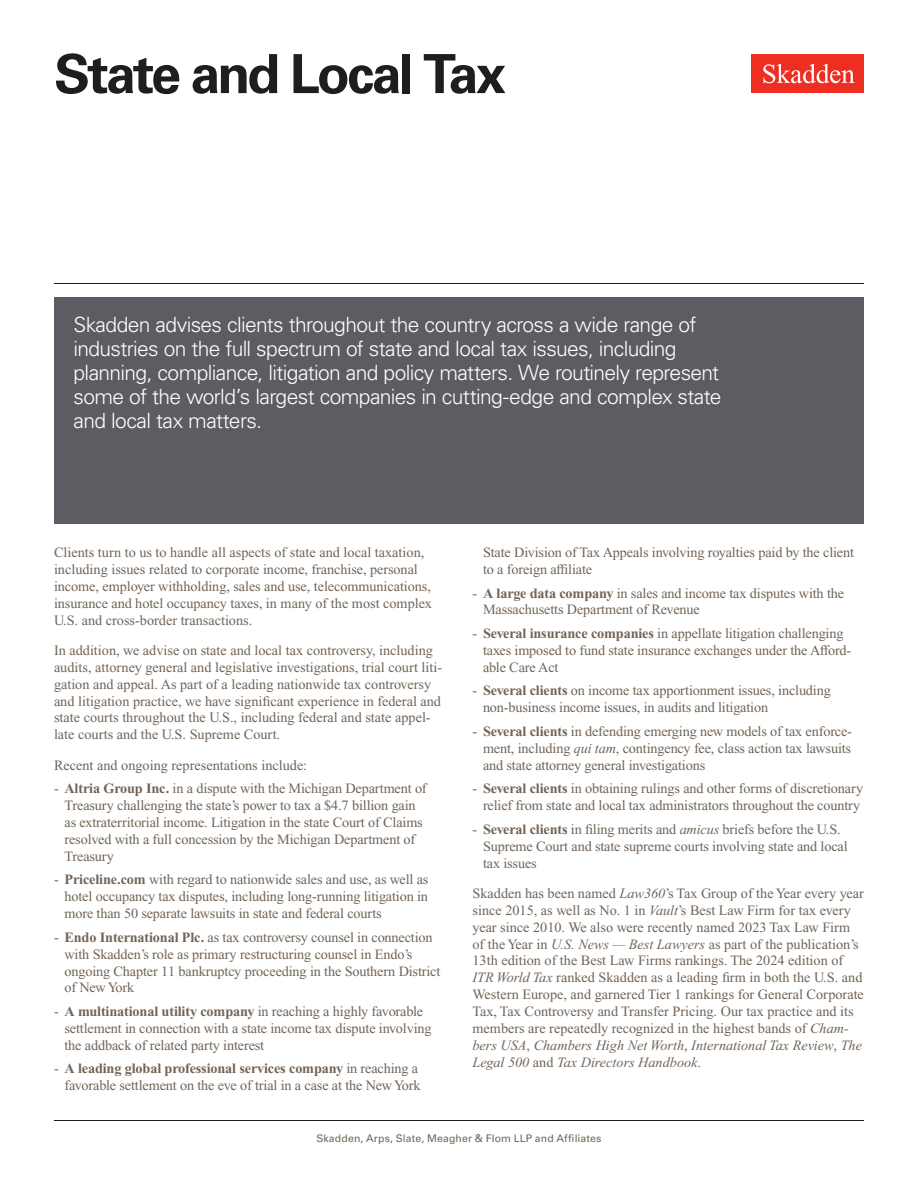
<style>
.page{position:relative;width:918px;height:1188px;background:#fff}
.page>*{position:absolute;margin:0;border:0;box-sizing:border-box;transform-origin:0 0}
.Practice_Area{font:700 54px "Univers LT Std";letter-spacing:-.05em;color:#1e1e1d}
.Feature_Box{font:300 21px/24px "Univers LT Std";letter-spacing:-.03em;color:#fff}
.Main_Body_Bulleted{font:14.25px/16.8px "Times New Roman PS Std";letter-spacing:-.01em;color:#726458}
.Main_Body{font:14.25px/17px "Times New Roman PS Std";color:#726458}
.t1{font:10.5px "Univers LT Std";letter-spacing:.01em;color:#726458}
.s1{font-weight:700}
.s2{font-style:italic}
</style>
<div class="page">
<div style="left:752px;top:54px;width:112px;height:39px;background:#ee2e22"></div>
<svg style="left:763px;top:64px;width:92px;height:19px"></svg>
<div style="left:54px;top:297px;width:810px;height:226px;background:#5b5d62"></div>
<hr style="left:54px;top:1120px;width:810px;height:1px;background:#1e1e1d">
<hr style="left:54px;top:283px;width:810px;height:1px;background:#1e1e1d">
<h1 class="Practice_Area" style="left:54px;top:42px;width:453px">State and Local Tax</h1>
<p class="Feature_Box" style="left:74px;top:312px;width:649px">Skadden advises clients throughout the country across a wide range of industries on the full spectrum of state and local tax issues, including planning, compliance, litigation and policy matters. We routinely represent some of the world’s largest companies in cutting-edge and complex state and local tax matters.</p>
<p class="Main_Body" style="left:54px;top:544px;width:380px">Clients turn to us to handle all aspects of state and local taxation, including issues related to corporate income, franchise, personal income, employer withholding, sales and use, telecommunications, insurance and hotel occupancy taxes, in many of the most complex U.S. and cross-border transactions.</p>
<p class="Main_Body" style="left:54px;top:642px;width:390px">In addition, we advise on state and local tax controversy, including audits, attorney general and legislative investigations, trial court liti&shy;gation and appeal. As part of a leading nationwide tax controversy and litigation practice, we have significant experience in federal and state courts throughout the U.S., including federal and state appel&shy;late courts and the U.S. Supreme Court.</p>
<p class="Main_Body" style="left:54px;top:757px;width:255px">Recent and ongoing representations include:</p>
<p class="Main_Body_Bulleted" style="left:64px;top:780px;width:364px;text-indent:-10px">- <span class="s1">Altria Group Inc.</span> in a dispute with the Michigan Department of Treasury challenging the state’s power to tax a $4.7 billion gain as extraterritorial income. Litigation in the state Court of Claims resolved with a full concession by the Michigan Department of Treasury</p>
<p class="Main_Body_Bulleted" style="left:64px;top:871px;width:365px;text-align:justify;text-indent:-10px">- <span class="s1">Priceline.com</span> with regard to nationwide sales and use, as well as hotel occupancy tax disputes, including long-running litigation in more than 50 separate lawsuits in state and federal courts</p>
<p class="Main_Body_Bulleted" style="left:64px;top:929px;width:377px;text-indent:-10px">- <span class="s1">Endo International Plc.</span> as tax controversy counsel in connection with Skadden’s role as primary restructuring counsel in Endo’s ongoing Chapter 11 bankruptcy proceeding in the Southern District of New York</p>
<p class="Main_Body_Bulleted" style="left:64px;top:1003px;width:369px;text-indent:-10px">- <span class="s1">A multinational utility company</span> in reaching a highly favorable settlement in connection with a state income tax dispute involving the addback of related party interest</p>
<p class="Main_Body_Bulleted" style="left:54px;top:1060px;width:368px;text-align:right">- <span class="s1">A leading global professional services company</span> in reaching a favorable settlement on the eve of trial in a case at the New York</p>
<p class="Main_Body_Bulleted" style="left:483px;top:544px;width:373px">State Division of Tax Appeals involving royalties paid by the client to a foreign affiliate</p>
<p class="Main_Body_Bulleted" style="left:483px;top:584px;width:363px;text-indent:-10px">- <span class="s1">A large data company</span> in sales and income tax disputes with the<br>Massachusetts Department of Revenue</p>
<p class="Main_Body_Bulleted" style="left:483px;top:625px;width:370px;text-indent:-10px">- <span class="s1">Several insurance companies</span> in appellate litigation challenging taxes imposed to fund state insurance exchanges under the Afford&shy;able Care Act</p>
<p class="Main_Body_Bulleted" style="left:483px;top:682px;width:349px;text-indent:-10px">- <span class="s1">Several clients</span> on income tax apportionment issues, including non-business income issues, in audits and litigation</p>
<p class="Main_Body_Bulleted" style="left:483px;top:723px;width:371px;text-align:justify;text-indent:-10px">- <span class="s1">Several clients</span> in defending emerging new models of tax enforce&shy;ment, including <span class="s2">qui tam</span>, contingency fee, class action tax lawsuits and state attorney general investigations</p>
<p class="Main_Body_Bulleted" style="left:472px;top:780px;width:392px;text-align:center">- <span class="s1">Several clients</span> in obtaining rulings and other forms of discretionary relief from state and local tax administrators throughout the country</p>
<p class="Main_Body_Bulleted" style="left:483px;top:821px;width:366px;text-indent:-10px">- <span class="s1">Several clients</span> in filing merits and <span class="s2">amicus</span> briefs before the U.S.<br>Supreme Court and state supreme courts involving state and local tax issues</p>
<p class="Main_Body" style="left:472px;top:885px;width:393px">Skadden has been named <span class="s2">Law360</span>’s Tax Group of the Year every year since 2015, as well as No. 1 in <span class="s2">Vault</span>’s Best Law Firm for tax every year since 2010. We also were recently named 2023 Tax Law Firm of the Year in <span class="s2">U.S. News — Best Lawyers</span> as part of the publication’s 13th edition of the Best Law Firms rankings. The 2024 edition of <span class="s2">ITR World Tax</span> ranked Skadden as a leading firm in both the U.S. and Western Europe, and garnered Tier 1 rankings for General Corporate Tax, Tax Controversy and Transfer Pricing. Our tax practice and its members are repeatedly recognized in the highest bands of <span class="s2">Cham&shy;bers USA</span>, <span class="s2">Chambers High Net Worth</span>, <span class="s2">International Tax Review</span>, <span class="s2">The Legal 500</span> and <span class="s2">Tax Directors Handbook</span>.</p>
<p class="t1" style="left:316px;top:1132px;width:287px">Skadden, Arps, Slate, Meagher &amp; Flom LLP and Affiliates</p>
</div>
